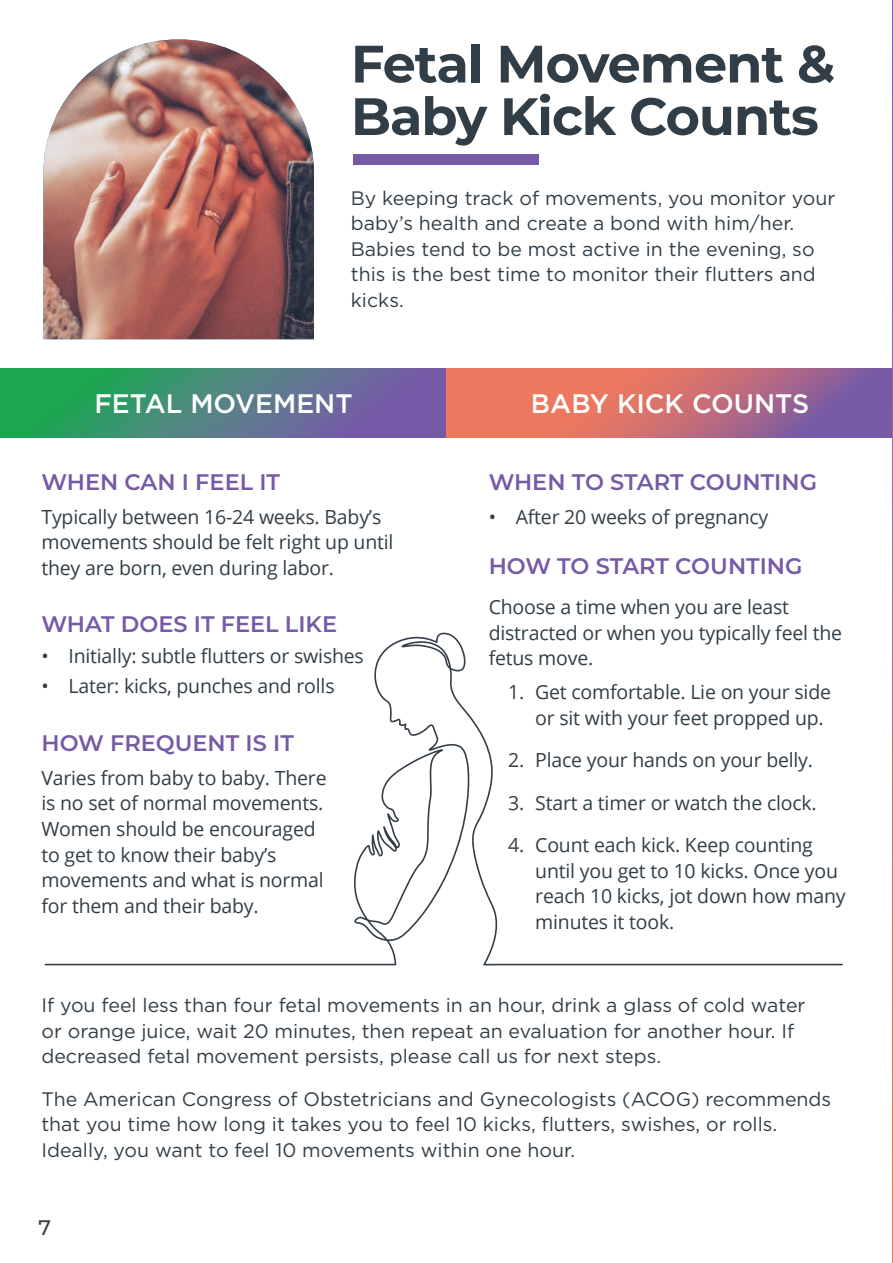
<style>
.page{position:relative;width:893px;height:1263px;background:#fff}
.page>*{position:absolute;margin:0;border:0;box-sizing:border-box;transform-origin:0 0}
.t1{font:700 52.5px/52.5px "Montserrat";letter-spacing:-.02em;color:#323e47}
.t2{font:500 26.7px "Gotham";color:#fff}
.t3{font:600 22.5px "Montserrat";color:#765aa6}
.t4{font:500 21px "Montserrat";color:#323e47}
.t5{font:19.5px/25.5px "Open Sans";letter-spacing:-.01em;color:#323e47}
.t6{font:19.5px/25.5px "Gotham";color:#323e47}
</style>
<div class="page">
<svg style="left:0;top:368px;width:447px;height:69px;background:#4d827e"></svg>
<svg style="left:447px;top:368px;width:445px;height:69px;background:#c36d77"></svg>
<img style="left:43px;top:39px;width:271px;height:300px">
<div style="left:353px;top:154px;width:186px;height:11px;background:#765aa6"></div>
<svg style="left:45px;top:632px;width:798px;height:333px"></svg>
<svg style="left:892px;top:0;width:1px;height:1263px"></svg>
<h1 class="t1" style="left:351px;top:35px;width:486px">Fetal Movement &amp;<br>Baby Kick Counts</h1>
<p class="t6" style="left:351px;top:185px;width:486px">By keeping track of movements, you monitor your baby’s health and create a bond with him/her.<br>Babies tend to be most active in the evening, so this is the best time to monitor their flutters and kicks.</p>
<h2 class="t2" style="left:94px;top:386px;width:260px">FETAL MOVEMENT</h2>
<h2 class="t2" style="left:531px;top:386px;width:280px">BABY KICK COUNTS</h2>
<p class="t3" style="left:41px;top:466px;width:240px">WHEN CAN I FEEL IT</p>
<p class="t5" style="left:41px;top:503px;width:354px">Typically between 16-24 weeks. Baby’s movements should be felt right up until they are born, even during labor.</p>
<p class="t3" style="left:41px;top:608px;width:297px">WHAT DOES IT FEEL LIKE</p>
<p class="t5" style="left:41px;top:642px;width:324px">• Initially: subtle flutters or swishes</p>
<p class="t5" style="left:41px;top:673px;width:295px">• Later: kicks, punches and rolls</p>
<p class="t3" style="left:41px;top:727px;width:254px">HOW FREQUENT IS IT</p>
<p class="t5" style="left:41px;top:765px;width:287px">Varies from baby to baby. There is no set of normal movements.<br>Women should be encouraged to get to know their baby’s movements and what is normal for them and their baby.</p>
<p class="t3" style="left:489px;top:466px;width:330px">WHEN TO START COUNTING</p>
<p class="t5" style="left:489px;top:503px;width:281px">• After 20 weeks of pregnancy</p>
<p class="t3" style="left:489px;top:550px;width:315px">HOW TO START COUNTING</p>
<p class="t5" style="left:489px;top:594px;width:355px">Choose a time when you are least distracted or when you typically feel the fetus move.</p>
<p class="t5" style="left:535px;top:679px;width:297px;text-indent:-27px">1. Get comfortable. Lie on your side or sit with your feet propped up.</p>
<p class="t5" style="left:508px;top:747px;width:306px">2. Place your hands on your belly.</p>
<p class="t5" style="left:508px;top:789px;width:310px">3. Start a timer or watch the clock.</p>
<p class="t5" style="left:535px;top:832px;width:312px;text-indent:-27px">4. Count each kick. Keep counting until you get to 10 kicks. Once you reach 10 kicks, jot down how many minutes it took.</p>
<p class="t6" style="left:41px;top:992px;width:766px">If you feel less than four fetal movements in an hour, drink a glass of cold water or orange juice, wait 20 minutes, then repeat an evaluation for another hour. If decreased fetal movement persists, please call us for next steps.</p>
<p class="t6" style="left:41px;top:1085px;width:791px">The American Congress of Obstetricians and Gynecologists (ACOG) recommends that you time how long it takes you to feel 10 kicks, flutters, swishes, or rolls.<br>Ideally, you want to feel 10 movements within one hour.</p>
<p class="t4" style="left:38px;top:1212px;width:14px">7</p>
</div>
